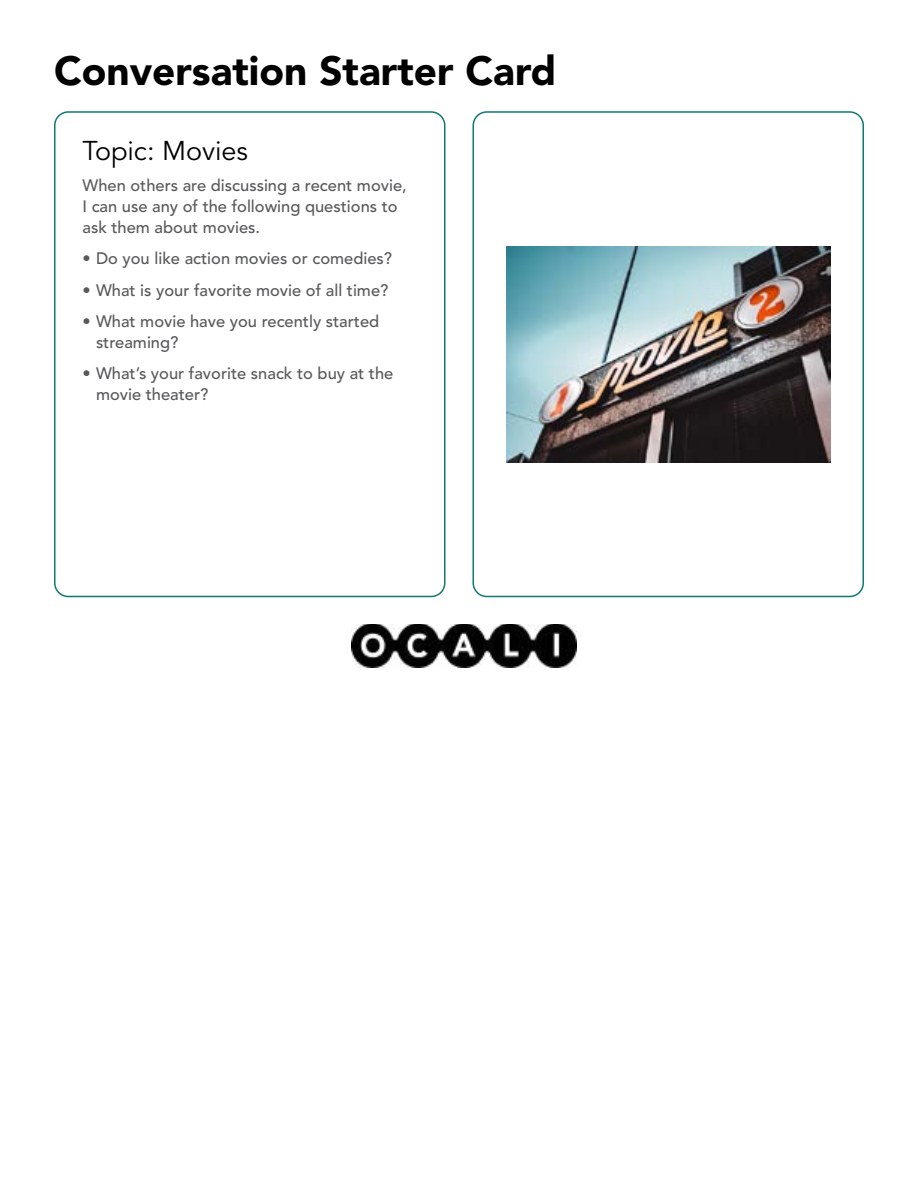
<style>
.page{position:relative;width:918px;height:1188px;background:#fff}
.page>*{position:absolute;margin:0;border:0;box-sizing:border-box;transform-origin:0 0}
.h1{font:900 40.5px "Avenir LT Std";color:#000}
.t1{font:27px "Avenir LT Std";color:#000}
.Leading_Short_Text{font:500 16.5px/21px "Avenir LT Std";color:#58595b}
</style>
<div class="page">
<img style="left:352px;top:624px;width:225px;height:43px">
<div style="left:54px;top:111px;width:392px;height:486px;border:2px solid #0f7873;border-radius:14px"></div>
<img style="left:506px;top:246px;width:324px;height:216px">
<div style="left:472px;top:111px;width:392px;height:486px;border:2px solid #0f7873;border-radius:14px"></div>
<h1 class="h1" style="left:54px;top:46px;width:504px">Conversation Starter Card</h1>
<p class="t1" style="left:82px;top:135px;width:167px">Topic: Movies</p>
<p class="Leading_Short_Text" style="left:82px;top:175px;width:326px">When others are discussing a recent movie,<br>I can use any of the following questions to ask them about movies.</p>
<p class="Leading_Short_Text" style="left:82px;top:249px;width:311px">• Do you like action movies or comedies?</p>
<p class="Leading_Short_Text" style="left:82px;top:280px;width:307px">• What is your favorite movie of all time?</p>
<p class="Leading_Short_Text" style="left:96px;top:311px;width:285px;text-indent:-14px">• What movie have you recently started streaming?</p>
<p class="Leading_Short_Text" style="left:96px;top:363px;width:299px;text-indent:-14px">• What’s your favorite snack to buy at the movie theater?</p>
</div>
